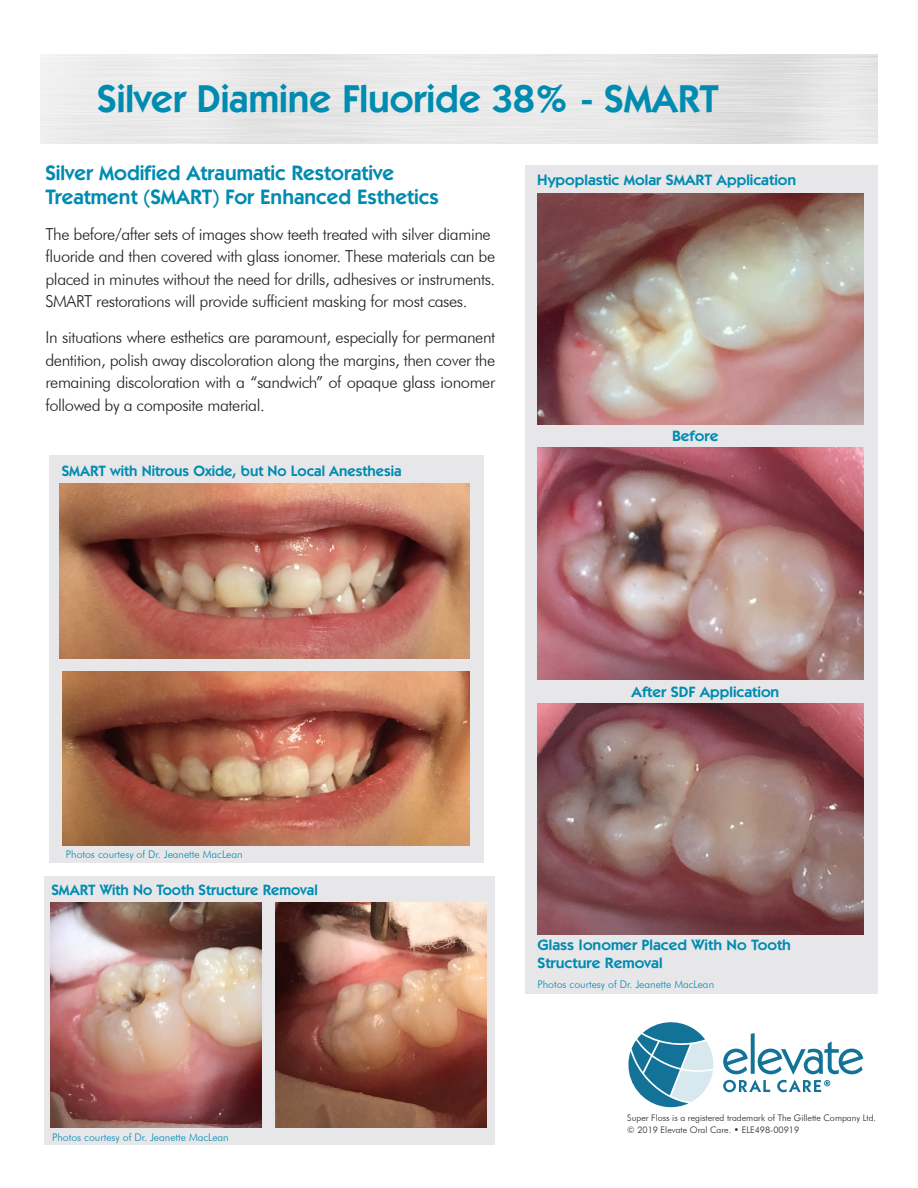
<style>
.page{position:relative;width:918px;height:1188px;background:#fff}
.page>*{position:absolute;margin:0;border:0;box-sizing:border-box;transform-origin:0 0}
.t1{font:600 39px "ITC Kabel Std";color:#008bb0}
.t2{font:600 21px/24px "ITC Kabel Std";color:#008bb0}
.t3{font:300 16.5px/22.5px "Futura BT";letter-spacing:-.025em;color:#231f20}
.t4{font:600 15px "ITC Kabel Std";color:#008bb0;scale:1.05 1}
.t5{font:600 15px "ITC Kabel Std";color:#008bb0}
.t6{font:300 10.5px "Futura BT";color:#008bb0}
.t7{font:300 9px "Futura BT";color:#231f20}
</style>
<div class="page">
<div style="left:45px;top:876px;width:450px;height:269px;background:#e7e7ea"></div>
<div style="left:50px;top:456px;width:434px;height:407px;background:#e7e7ea"></div>
<img style="left:60px;top:484px;width:410px;height:174px">
<img style="left:63px;top:671px;width:407px;height:174px">
<img style="left:50px;top:903px;width:211px;height:225px">
<img style="left:276px;top:903px;width:211px;height:225px">
<div style="left:525px;top:165px;width:353px;height:829px;background:#e7e7ea"></div>
<img style="left:538px;top:194px;width:325px;height:231px">
<img style="left:538px;top:448px;width:325px;height:231px">
<img style="left:538px;top:704px;width:325px;height:231px">
<svg style="left:723px;top:1033px;width:140px;height:59px"></svg>
<svg style="left:628px;top:1022px;width:86px;height:86px"></svg>
<p class="t1" style="left:97px;top:76px;width:623px">Silver Diamine Fluoride 38% - SMART</p>
<p class="t2" style="left:45px;top:161px;width:395px">Silver Modified Atraumatic Restorative<br>Treatment (SMART) For Enhanced Esthetics</p>
<p class="t3" style="left:45px;top:223px;width:451px">The before/after sets of images show teeth treated with silver diamine fluoride and then covered with glass ionomer. These materials can be placed in minutes without the need for drills, adhesives or instruments.<br>SMART restorations will provide sufficient masking for most cases.</p>
<p class="t3" style="left:45px;top:326px;width:451px;text-align:justify">In situations where esthetics are paramount, especially for permanent dentition, polish away discoloration along the margins, then cover the remaining discoloration with a “sandwich” of opaque glass ionomer followed by a composite material.</p>
<p class="t5" style="left:62px;top:462px;width:342px">SMART with Nitrous Oxide, but No Local Anesthesia</p>
<p class="t4" style="left:537px;top:171px;width:248px">Hypoplastic Molar SMART Application</p>
<p class="t4" style="left:672px;top:427px;width:46px">Before</p>
<p class="t6" style="left:66px;top:848px;width:178px">Photos courtesy of Dr. Jeanette MacLean</p>
<p class="t5" style="left:51px;top:881px;width:268px">SMART With No Tooth Structure Removal</p>
<p class="t6" style="left:52px;top:1131px;width:178px">Photos courtesy of Dr. Jeanette MacLean</p>
<p class="t4" style="left:632px;top:683px;width:142px">After SDF Application</p>
<p class="t4" style="left:538px;top:936px;width:243px">Glass Ionomer Placed With No Tooth</p>
<p class="t4" style="left:538px;top:954px;width:121px">Structure Removal</p>
<p class="t6" style="left:538px;top:978px;width:178px">Photos courtesy of Dr. Jeanette MacLean</p>
<p class="t7" style="left:627px;top:1112px;width:250px">Super Floss is a registered trademark of The Gillette Company Ltd.</p>
<p class="t7" style="left:627px;top:1124px;width:174px">© 2019 Elevate Oral Care. • ELE498-00919</p>
</div>
